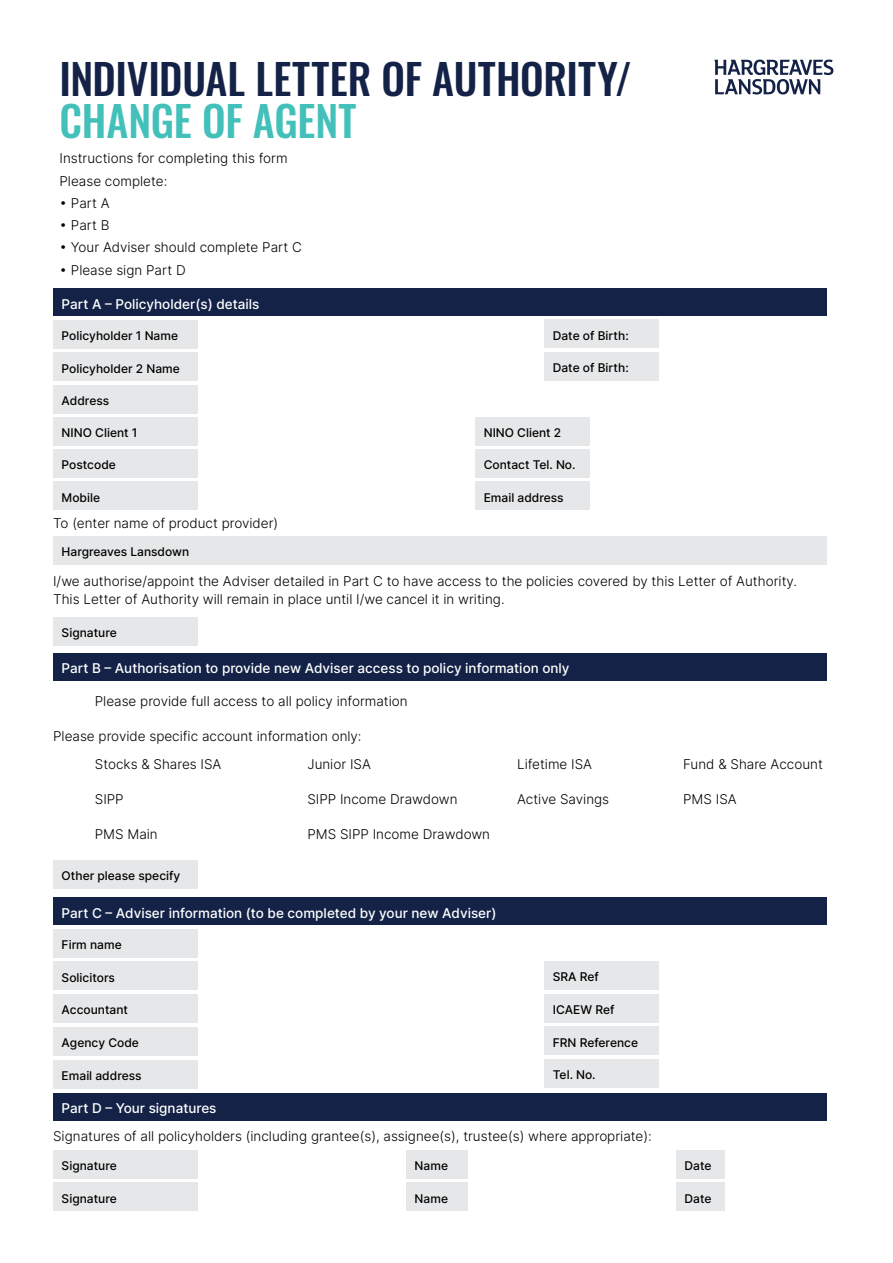
<style>
.page{position:relative;width:893px;height:1263px;background:#fff}
.page>*{position:absolute;margin:0;border:0;box-sizing:border-box;transform-origin:0 0}
.t1{font:500 42px "Oswald";letter-spacing:-.005em;color:#132246}
.t2{font:500 42px "Oswald";letter-spacing:-.01em;color:#43c0b9}
.t3{font:300 13.5px/22.2px "Inter";color:#000}
.t4{font:500 13.5px "Inter";color:#fff}
.t5{font:500 12px "Inter";color:#000}
</style>
<div class="page">
<svg style="left:714px;top:60px;width:119px;height:35px"></svg>
<div style="left:53px;top:320px;width:145px;height:28px;background:#e6e7e8"></div>
<div style="left:53px;top:353px;width:145px;height:28px;background:#e6e7e8"></div>
<div style="left:53px;top:386px;width:145px;height:28px;background:#e6e7e8"></div>
<div style="left:53px;top:417px;width:145px;height:29px;background:#e6e7e8"></div>
<div style="left:475px;top:417px;width:115px;height:28px;background:#e6e7e8"></div>
<div style="left:53px;top:449px;width:145px;height:28px;background:#e6e7e8"></div>
<div style="left:53px;top:482px;width:145px;height:28px;background:#e6e7e8"></div>
<div style="left:53px;top:288px;width:774px;height:28px;background:#132246"></div>
<div style="left:544px;top:320px;width:115px;height:28px;background:#e6e7e8"></div>
<div style="left:544px;top:352px;width:115px;height:28px;background:#e6e7e8"></div>
<div style="left:475px;top:449px;width:115px;height:28px;background:#e6e7e8"></div>
<div style="left:475px;top:482px;width:115px;height:28px;background:#e6e7e8"></div>
<div style="left:53px;top:536px;width:774px;height:28px;background:#e6e7e8"></div>
<div style="left:53px;top:617px;width:145px;height:28px;background:#e6e7e8"></div>
<div style="left:53px;top:653px;width:774px;height:28px;background:#132246"></div>
<div style="left:53px;top:860px;width:145px;height:29px;background:#e6e7e8"></div>
<div style="left:53px;top:929px;width:145px;height:28px;background:#e6e7e8"></div>
<div style="left:53px;top:962px;width:145px;height:28px;background:#e6e7e8"></div>
<div style="left:53px;top:994px;width:145px;height:28px;background:#e6e7e8"></div>
<div style="left:53px;top:1027px;width:145px;height:28px;background:#e6e7e8"></div>
<div style="left:53px;top:1060px;width:145px;height:28px;background:#e6e7e8"></div>
<div style="left:53px;top:897px;width:774px;height:28px;background:#132246"></div>
<div style="left:544px;top:961px;width:115px;height:28px;background:#e6e7e8"></div>
<div style="left:544px;top:994px;width:115px;height:28px;background:#e6e7e8"></div>
<div style="left:544px;top:1027px;width:115px;height:28px;background:#e6e7e8"></div>
<div style="left:544px;top:1059px;width:115px;height:29px;background:#e6e7e8"></div>
<div style="left:53px;top:1093px;width:774px;height:27px;background:#132246"></div>
<div style="left:53px;top:1150px;width:145px;height:28px;background:#e6e7e8"></div>
<div style="left:53px;top:1183px;width:145px;height:28px;background:#e6e7e8"></div>
<div style="left:406px;top:1150px;width:62px;height:28px;background:#e6e7e8"></div>
<div style="left:406px;top:1183px;width:62px;height:28px;background:#e6e7e8"></div>
<div style="left:676px;top:1150px;width:49px;height:28px;background:#e6e7e8"></div>
<div style="left:676px;top:1183px;width:49px;height:28px;background:#e6e7e8"></div>
<h1 class="t1" style="left:60px;top:57px;width:574px">INDIVIDUAL LETTER OF AUTHORITY/</h1>
<h1 class="t2" style="left:60px;top:99px;width:298px">CHANGE OF AGENT</h1>
<p class="t3" style="left:60px;top:147px;width:230px">Instructions for completing this form<br>Please complete:</p>
<p class="t3" style="left:60px;top:192px;width:52px">• Part A</p>
<p class="t3" style="left:60px;top:214px;width:51px">• Part B</p>
<p class="t3" style="left:60px;top:236px;width:244px">• Your Adviser should complete Part C</p>
<p class="t3" style="left:60px;top:258px;width:128px">• Please sign Part D</p>
<p class="t4" style="left:62px;top:294px;width:199px">Part A – Policyholder(s) details</p>
<p class="t5" style="left:553px;top:326px;width:77px">Date of Birth:</p>
<p class="t5" style="left:553px;top:359px;width:77px">Date of Birth:</p>
<p class="t5" style="left:62px;top:327px;width:118px">Policyholder 1 Name</p>
<p class="t5" style="left:62px;top:360px;width:120px">Policyholder 2 Name</p>
<p class="t5" style="left:62px;top:392px;width:49px">Address</p>
<p class="t5" style="left:62px;top:424px;width:77px">NINO Client 1</p>
<p class="t5" style="left:484px;top:424px;width:79px">NINO Client 2</p>
<p class="t5" style="left:62px;top:456px;width:56px">Postcode</p>
<p class="t5" style="left:62px;top:488px;width:40px">Mobile</p>
<p class="t5" style="left:484px;top:456px;width:93px">Contact Tel. No.</p>
<p class="t5" style="left:484px;top:488px;width:81px">Email address</p>
<p class="t3" style="left:53px;top:512px;width:227px">To (enter name of product provider)</p>
<p class="t5" style="left:62px;top:543px;width:129px">Hargreaves Lansdown</p>
<p class="t3" style="left:53px;top:572px;width:745px;line-height:18px">I/we authorise/appoint the Adviser detailed in Part C to have access to the policies covered by this Letter of Authority.<br>This Letter of Authority will remain in place until I/we cancel it in writing.</p>
<p class="t5" style="left:62px;top:624px;width:57px">Signature</p>
<p class="t4" style="left:62px;top:659px;width:509px">Part B – Authorisation to provide new Adviser access to policy information only</p>
<p class="t3" style="left:95px;top:689px;width:314px">Please provide full access to all policy information</p>
<p class="t3" style="left:95px;top:721px;width:268px;line-height:28.5px;text-indent:-42px">Please provide specific account information only:<br>Stocks &amp; Shares ISA</p>
<p class="t3" style="left:95px;top:788px;width:30px">SIPP</p>
<p class="t3" style="left:95px;top:823px;width:64px">PMS Main</p>
<p class="t3" style="left:517px;top:753px;width:77px">Lifetime ISA</p>
<p class="t3" style="left:517px;top:788px;width:94px">Active Savings</p>
<p class="t3" style="left:307px;top:753px;width:65px">Junior ISA</p>
<p class="t3" style="left:307px;top:788px;width:152px">SIPP Income Drawdown</p>
<p class="t3" style="left:307px;top:823px;width:184px">PMS SIPP Income Drawdown</p>
<p class="t3" style="left:683px;top:753px;width:141px">Fund &amp; Share Account</p>
<p class="t3" style="left:683px;top:788px;width:55px">PMS ISA</p>
<p class="t5" style="left:62px;top:867px;width:120px">Other please specify</p>
<p class="t4" style="left:62px;top:903px;width:436px">Part C – Adviser information (to be completed by your new Adviser)</p>
<p class="t5" style="left:62px;top:936px;width:62px">Firm name</p>
<p class="t5" style="left:62px;top:968px;width:55px">Solicitors</p>
<p class="t5" style="left:62px;top:1001px;width:68px">Accountant</p>
<p class="t5" style="left:62px;top:1034px;width:79px">Agency Code</p>
<p class="t5" style="left:62px;top:1067px;width:81px">Email address</p>
<p class="t5" style="left:553px;top:968px;width:48px">SRA Ref</p>
<p class="t5" style="left:553px;top:1001px;width:63px">ICAEW Ref</p>
<p class="t5" style="left:553px;top:1033px;width:87px">FRN Reference</p>
<p class="t5" style="left:553px;top:1066px;width:44px">Tel. No.</p>
<p class="t4" style="left:62px;top:1098px;width:156px">Part D – Your signatures</p>
<p class="t3" style="left:53px;top:1125px;width:600px">Signatures of all policyholders (including grantee(s), assignee(s), trustee(s) where appropriate):</p>
<p class="t5" style="left:62px;top:1157px;width:57px">Signature</p>
<p class="t5" style="left:62px;top:1189px;width:57px">Signature</p>
<p class="t5" style="left:415px;top:1157px;width:35px">Name</p>
<p class="t5" style="left:415px;top:1189px;width:35px">Name</p>
<p class="t5" style="left:685px;top:1157px;width:28px">Date</p>
<p class="t5" style="left:685px;top:1189px;width:28px">Date</p>
</div>
